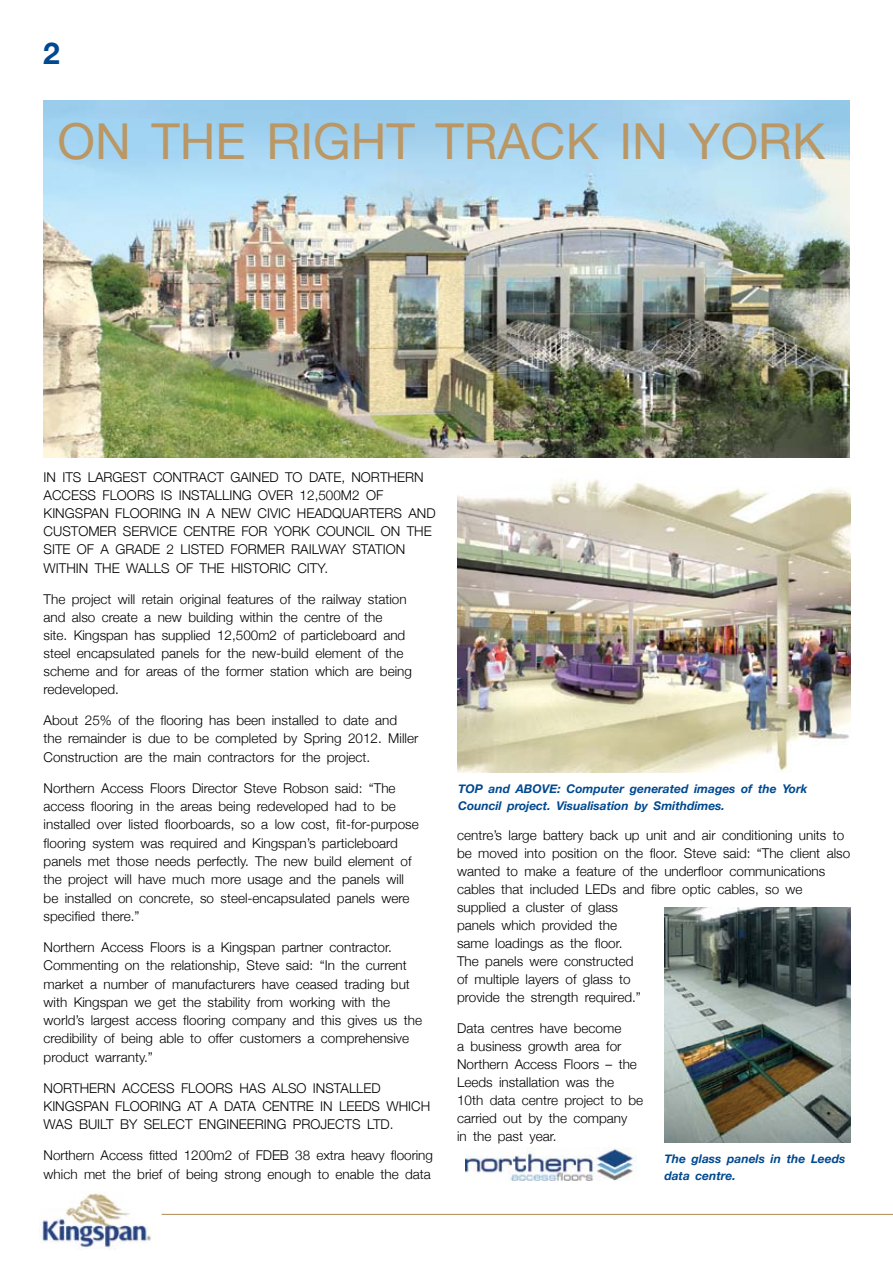
<style>
.page{position:relative;width:893px;height:1263px;background:#fff}
.page>*{position:absolute;margin:0;border:0;box-sizing:border-box;transform-origin:0 0}
.t1{font:49.5px "Helvetica Neue";color:#ba9764}
.t2{font:700 30px "Helvetica Neue";color:#004990}
.t3{font:300 13.5px/18.3px "Helvetica Neue";color:#000}
.t4{font:italic 700 12px/16.5px "Helvetica Neue";color:#004990}
</style>
<div class="page">
<img style="left:44px;top:101px;width:806px;height:356px">
<hr style="left:162px;top:1214px;width:731px;height:1px;background:#ba9764">
<img style="left:41px;top:1191px;width:110px;height:58px">
<img style="left:457px;top:479px;width:393px;height:294px">
<img style="left:664px;top:908px;width:186px;height:235px">
<img style="left:466px;top:1147px;width:170px;height:34px">
<h2 class="t2" style="left:43px;top:35px;width:18px">2</h2>
<h1 class="t1" style="left:57px;top:112px;width:769px">ON THE RIGHT TRACK IN YORK</h1>
<p class="t3" style="left:44px;top:468px;width:381px">In its largest contract gained to date, Northern<br>Access Floors is installing over 12,500m2 of<br>Kingspan flooring in a new CIVIC</p>
<p class="t3" style="left:297px;top:504px;width:140px">headq uarters and</p>
<p class="t3" style="left:44px;top:522px;width:241px">customer service centre FOR YOR</p>
<p class="t3" style="left:301px;top:522px;width:25px">K COUNCIL</p>
<p class="t3" style="left:44px;top:522px;width:390px;text-indent:337px">on the site of a Grade 2 listed former railway station within the walls of the historic city.</p>
<p class="t3" style="left:44px;top:589px;width:370px">The project will retain original features of the railway station and also create a new building within the centre of the<br>site. Kingspan has supplied 12,500m2 of particleboard and steel encapsulated panels for the new-build element of the scheme and for areas of the former station which are being redeveloped.</p>
<p class="t3" style="left:44px;top:711px;width:376px">About 25% of the flooring has been installed to date and the remainder is due to be completed by Spring 2012. Miller<br>Construction are the main contractors for the project.</p>
<p class="t3" style="left:44px;top:778px;width:377px">Northern Access Floors Director Steve Robson said: “The access flooring in the areas being redeveloped had to be installed over listed floorboards, so a low cost, fit-for-purpose flooring system was required and Kingspan’s particleboard panels met those needs perfectly. The new build element of the project will have much more usage and the panels will be installed on concrete, so steel-encapsulated panels were specified there.”</p>
<p class="t3" style="left:44px;top:938px;width:380px">Northern Access Floors is a Kingspan partner contractor.<br>Commenting on the relationship, Steve said: “In the current market a number of manufacturers have ceased trading but with Kingspan we get the stability from working with the world’s largest access flooring company and this gives us the credibility of being able to offer customers a comprehensive product warranty.”</p>
<p class="t3" style="left:44px;top:1078px;width:388px">Northern Access Floors has also installed<br>Kingspan flooring at a datA centre in Leeds which was built by Select Engineering Projects Ltd.</p>
<p class="t3" style="left:44px;top:1146px;width:391px">Northern Access fitted 1200m2 of FDEB 38 extra heavy flooring which met the brief of being strong enough to enable the data</p>
<p class="t4" style="left:458px;top:780px;width:351px">TOP and ABOVE: Computer generated images of the York<br>Council project. Visualisation by Smithdimes.</p>
<p class="t3" style="left:457px;top:826px;width:395px">centre’s large battery back up unit and air conditioning units to be moved into position on the floor. Steve said: “The client also wanted to make a feature of the underfloor communications cables that included LEDs and fibre optic cables, so we supplied a cluster of glass<br>panels which provided the<br>same loadings as the floor.<br>The panels were constructed<br>of multiple layers of glass to<br>provide the strength required.”</p>
<p class="t3" style="left:457px;top:1019px;width:188px">Data centres have become<br>a business growth area for<br>Northern Access Floors – the<br>Leeds installation was the<br>10th data centre project to be carried out by the company<br>in the past year.</p>
<p class="t4" style="left:664px;top:1150px;width:182px">The glass panels in the Leeds data centre.</p>
</div>
